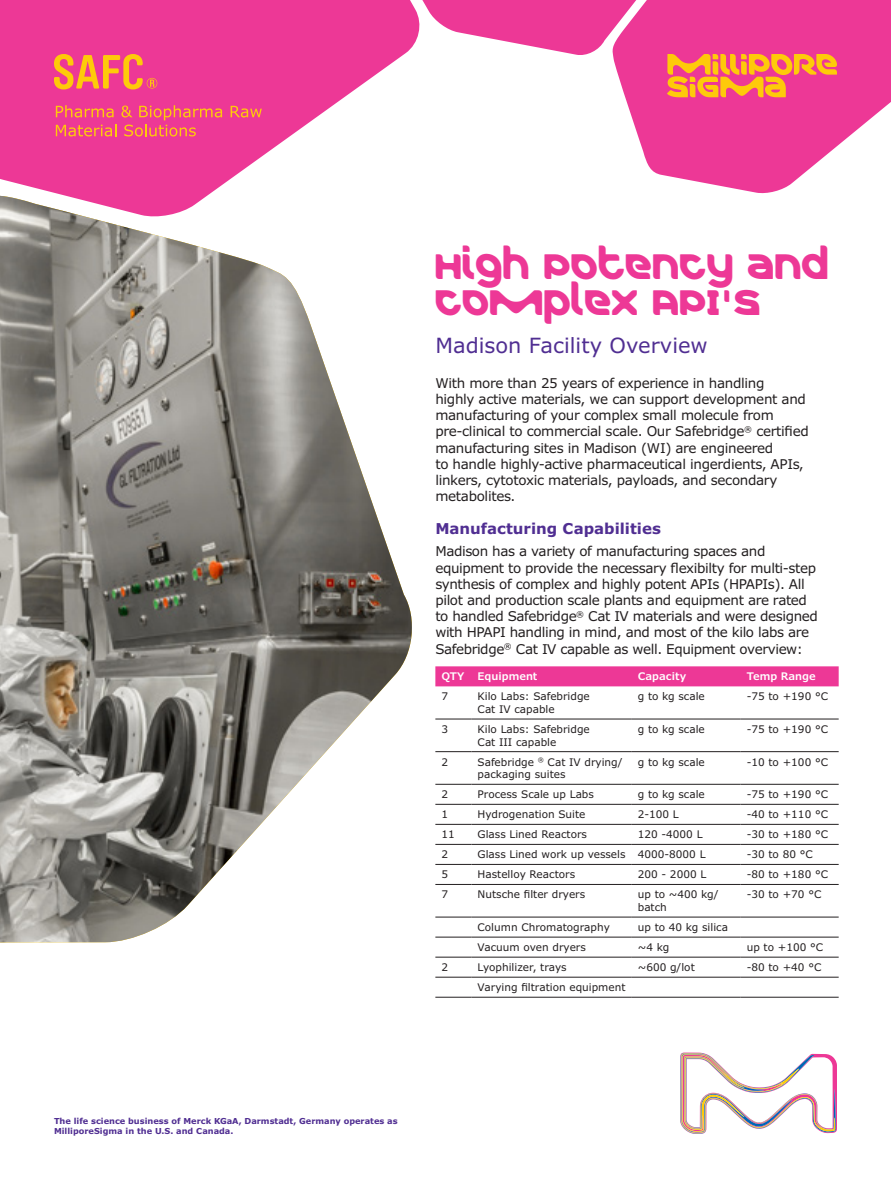
<style>
.page{position:relative;width:891px;height:1188px;background:#fff}
.page>*{position:absolute;margin:0;border:0;box-sizing:border-box;transform-origin:0 0}
.Merck_Headline_30_30{font:36px/36px "Merck";color:#ed3896}
.Subhead_14_16{font:21px "Verdana Pro";color:#502e92}
.Body_Head_10_12{font:700 15px "Verdana Pro";color:#502e92}
.Body_Copy_9_11{font:13.5px/16.2px "Verdana Pro";letter-spacing:-.03em;color:#231f20}
.Table_Body_7_9{font:10.5px/12.6px "Verdana Pro";color:#231f20}
.Table_Head_7_9{font:600 10.5px "Verdana Pro";color:#fff}
.Endorsement_-__Legal{font:700 8.25px/9.9px "Verdana Pro";color:#502e92}
</style>
<div class="page">
<svg style="left:625px;top:0;width:266px;height:194px;fill:#ed3896"></svg>
<svg style="left:0;top:0;width:377px;height:191px;fill:#ed3896"></svg>
<svg style="left:54px;top:54px;width:103px;height:36px;background:#f3725d"></svg>
<svg style="left:231px;top:106px;width:31px;height:12px"></svg>
<svg style="left:56px;top:105px;width:166px;height:32px;background:#f05579"></svg>
<img style="left:0;top:196px;width:412px;height:746px">
<div style="left:435px;top:666px;width:404px;height:20px;background:#ed3896"></div>
<hr style="left:435px;top:719px;width:37px;height:1px;background:#231f20">
<hr style="left:472px;top:719px;width:160px;height:1px;background:#231f20">
<hr style="left:632px;top:719px;width:109px;height:1px;background:#231f20">
<hr style="left:741px;top:719px;width:98px;height:1px;background:#231f20">
<hr style="left:435px;top:751px;width:37px;height:1px;background:#231f20">
<hr style="left:472px;top:751px;width:160px;height:1px;background:#231f20">
<hr style="left:632px;top:751px;width:109px;height:1px;background:#231f20">
<hr style="left:741px;top:751px;width:98px;height:1px;background:#231f20">
<hr style="left:435px;top:784px;width:37px;height:1px;background:#231f20">
<hr style="left:472px;top:784px;width:160px;height:1px;background:#231f20">
<hr style="left:632px;top:784px;width:109px;height:1px;background:#231f20">
<hr style="left:741px;top:784px;width:98px;height:1px;background:#231f20">
<hr style="left:435px;top:804px;width:37px;height:1px;background:#231f20">
<hr style="left:472px;top:804px;width:160px;height:1px;background:#231f20">
<hr style="left:632px;top:804px;width:109px;height:1px;background:#231f20">
<hr style="left:741px;top:804px;width:98px;height:1px;background:#231f20">
<hr style="left:435px;top:824px;width:37px;height:1px;background:#231f20">
<hr style="left:472px;top:824px;width:160px;height:1px;background:#231f20">
<hr style="left:632px;top:824px;width:109px;height:1px;background:#231f20">
<hr style="left:741px;top:824px;width:98px;height:1px;background:#231f20">
<hr style="left:435px;top:844px;width:37px;height:1px;background:#231f20">
<hr style="left:472px;top:844px;width:160px;height:1px;background:#231f20">
<hr style="left:632px;top:844px;width:109px;height:1px;background:#231f20">
<hr style="left:741px;top:844px;width:98px;height:1px;background:#231f20">
<hr style="left:435px;top:864px;width:37px;height:1px;background:#231f20">
<hr style="left:472px;top:864px;width:160px;height:1px;background:#231f20">
<hr style="left:632px;top:864px;width:109px;height:1px;background:#231f20">
<hr style="left:741px;top:864px;width:98px;height:1px;background:#231f20">
<hr style="left:435px;top:884px;width:37px;height:1px;background:#231f20">
<hr style="left:472px;top:884px;width:160px;height:1px;background:#231f20">
<hr style="left:632px;top:884px;width:109px;height:1px;background:#231f20">
<hr style="left:741px;top:884px;width:98px;height:1px;background:#231f20">
<hr style="left:435px;top:917px;width:37px;height:1px;background:#231f20">
<hr style="left:472px;top:917px;width:160px;height:1px;background:#231f20">
<hr style="left:632px;top:917px;width:109px;height:1px;background:#231f20">
<hr style="left:741px;top:917px;width:98px;height:1px;background:#231f20">
<hr style="left:435px;top:937px;width:37px;height:1px;background:#231f20">
<hr style="left:472px;top:937px;width:160px;height:1px;background:#231f20">
<hr style="left:632px;top:937px;width:109px;height:1px;background:#231f20">
<hr style="left:741px;top:937px;width:98px;height:1px;background:#231f20">
<hr style="left:435px;top:957px;width:37px;height:1px;background:#231f20">
<hr style="left:472px;top:957px;width:160px;height:1px;background:#231f20">
<hr style="left:632px;top:957px;width:109px;height:1px;background:#231f20">
<hr style="left:741px;top:957px;width:98px;height:1px;background:#231f20">
<hr style="left:435px;top:977px;width:37px;height:1px;background:#231f20">
<hr style="left:472px;top:977px;width:160px;height:1px;background:#231f20">
<hr style="left:632px;top:977px;width:109px;height:1px;background:#231f20">
<hr style="left:741px;top:977px;width:98px;height:1px;background:#231f20">
<hr style="left:435px;top:997px;width:37px;height:1px;background:#231f20">
<hr style="left:472px;top:997px;width:160px;height:1px;background:#231f20">
<hr style="left:632px;top:997px;width:109px;height:1px;background:#231f20">
<hr style="left:741px;top:997px;width:98px;height:1px;background:#231f20">
<svg style="left:377px;top:0;width:460px;height:97px"></svg>
<svg style="left:680px;top:1053px;width:157px;height:81px"></svg>
<p class="Merck_Headline_30_30" style="left:435px;top:249px;width:396px">HIGH POTENCY AND<br>COMPLEX API'S</p>
<p class="Subhead_14_16" style="left:435px;top:332px;width:274px">Madison Facility Overview</p>
<p class="Body_Copy_9_11" style="left:435px;top:375px;width:375px">With more than 25 years of experience in handling<br>highly active materials, we can support development and manufacturing of your complex small molecule from pre-clinical to commercial scale. Our Safebridge<sup>®</sup> certified manufacturing sites in Madison (WI) are engineered<br>to handle highly-active pharmaceutical ingerdients, APIs, linkers, cytotoxic materials, payloads, and secondary metabolites.</p>
<p class="Body_Head_10_12" style="left:435px;top:519px;width:227px">Manufacturing Capabilities</p>
<p class="Body_Copy_9_11" style="left:435px;top:544px;width:384px">Madison has a variety of manufacturing spaces and equipment to provide the necessary flexibilty for multi-step synthesis of complex and highly potent APIs (HPAPIs). All pilot and production scale plants and equipment are rated to handled Safebridge<sup>®</sup> Cat IV materials and were designed with HPAPI handling in mind, and most of the kilo labs are Safebridge<sup>®</sup> Cat IV capable as well. Equipment overview:</p>
<p class="Table_Head_7_9" style="left:441px;top:670px;width:24px">QTY</p>
<p class="Table_Head_7_9" style="left:478px;top:670px;width:61px">Equipment</p>
<p class="Table_Head_7_9" style="left:638px;top:670px;width:50px">Capacity</p>
<p class="Table_Head_7_9" style="left:747px;top:670px;width:71px">Temp Range</p>
<p class="Table_Body_7_9" style="left:441px;top:690px;width:8px">7</p>
<p class="Table_Body_7_9" style="left:478px;top:690px;width:114px">Kilo Labs: Safebridge<br>Cat IV capable</p>
<p class="Table_Body_7_9" style="left:638px;top:690px;width:69px">g to kg scale</p>
<p class="Table_Body_7_9" style="left:747px;top:690px;width:83px">-75 to +190 °C</p>
<p class="Table_Body_7_9" style="left:441px;top:723px;width:8px">3</p>
<p class="Table_Body_7_9" style="left:478px;top:723px;width:114px">Kilo Labs: Safebridge<br>Cat III capable</p>
<p class="Table_Body_7_9" style="left:638px;top:723px;width:69px">g to kg scale</p>
<p class="Table_Body_7_9" style="left:747px;top:723px;width:83px">-75 to +190 °C</p>
<p class="Table_Body_7_9" style="left:441px;top:756px;width:8px">2</p>
<p class="Table_Body_7_9" style="left:478px;top:756px;width:147px">Safebridge <sup>®</sup> Cat IV drying/ packaging suites</p>
<p class="Table_Body_7_9" style="left:638px;top:756px;width:69px">g to kg scale</p>
<p class="Table_Body_7_9" style="left:747px;top:756px;width:83px">-10 to +100 °C</p>
<p class="Table_Body_7_9" style="left:441px;top:788px;width:8px">2</p>
<p class="Table_Body_7_9" style="left:478px;top:788px;width:118px">Process Scale up Labs</p>
<p class="Table_Body_7_9" style="left:638px;top:788px;width:69px">g to kg scale</p>
<p class="Table_Body_7_9" style="left:747px;top:788px;width:83px">-75 to +190 °C</p>
<p class="Table_Body_7_9" style="left:441px;top:808px;width:8px">1</p>
<p class="Table_Body_7_9" style="left:478px;top:808px;width:109px">Hydrogenation Suite</p>
<p class="Table_Body_7_9" style="left:638px;top:808px;width:43px">2-100 L</p>
<p class="Table_Body_7_9" style="left:747px;top:808px;width:83px">-40 to +110 °C</p>
<p class="Table_Body_7_9" style="left:441px;top:828px;width:15px">11</p>
<p class="Table_Body_7_9" style="left:478px;top:828px;width:111px">Glass Lined Reactors</p>
<p class="Table_Body_7_9" style="left:638px;top:828px;width:66px">120 -4000 L</p>
<p class="Table_Body_7_9" style="left:747px;top:828px;width:83px">-30 to +180 °C</p>
<p class="Table_Body_7_9" style="left:441px;top:848px;width:8px">2</p>
<p class="Table_Body_7_9" style="left:478px;top:848px;width:149px">Glass Lined work up vessels</p>
<p class="Table_Body_7_9" style="left:638px;top:848px;width:69px">4000-8000 L</p>
<p class="Table_Body_7_9" style="left:747px;top:848px;width:68px">-30 to 80 °C</p>
<p class="Table_Body_7_9" style="left:441px;top:868px;width:8px">5</p>
<p class="Table_Body_7_9" style="left:478px;top:868px;width:99px">Hastelloy Reactors</p>
<p class="Table_Body_7_9" style="left:638px;top:868px;width:70px">200 - 2000 L</p>
<p class="Table_Body_7_9" style="left:747px;top:868px;width:83px">-80 to +180 °C</p>
<p class="Table_Body_7_9" style="left:441px;top:889px;width:8px">7</p>
<p class="Table_Body_7_9" style="left:478px;top:889px;width:109px">Nutsche filter dryers</p>
<p class="Table_Body_7_9" style="left:638px;top:889px;width:82px">up to ~400 kg/ batch</p>
<p class="Table_Body_7_9" style="left:747px;top:889px;width:76px">-30 to +70 °C</p>
<p class="Table_Body_7_9" style="left:478px;top:921px;width:134px">Column Chromatography</p>
<p class="Table_Body_7_9" style="left:638px;top:921px;width:92px">up to 40 kg silica</p>
<p class="Table_Body_7_9" style="left:478px;top:941px;width:110px">Vacuum oven dryers</p>
<p class="Table_Body_7_9" style="left:638px;top:941px;width:33px">~4 kg</p>
<p class="Table_Body_7_9" style="left:747px;top:941px;width:78px">up to +100 °C</p>
<p class="Table_Body_7_9" style="left:441px;top:961px;width:8px">2</p>
<p class="Table_Body_7_9" style="left:478px;top:961px;width:91px">Lyophilizer, trays</p>
<p class="Table_Body_7_9" style="left:638px;top:961px;width:59px">~600 g/lot</p>
<p class="Table_Body_7_9" style="left:747px;top:961px;width:76px">-80 to +40 °C</p>
<p class="Table_Body_7_9" style="left:478px;top:981px;width:149px">Varying filtration equipment</p>
<p class="Endorsement_-__Legal" style="left:54px;top:1116px;width:345px">The life science business of Merck KGaA, Darmstadt, Germany operates as<br>MilliporeSigma in the U.S. and Canada.</p>
</div>
